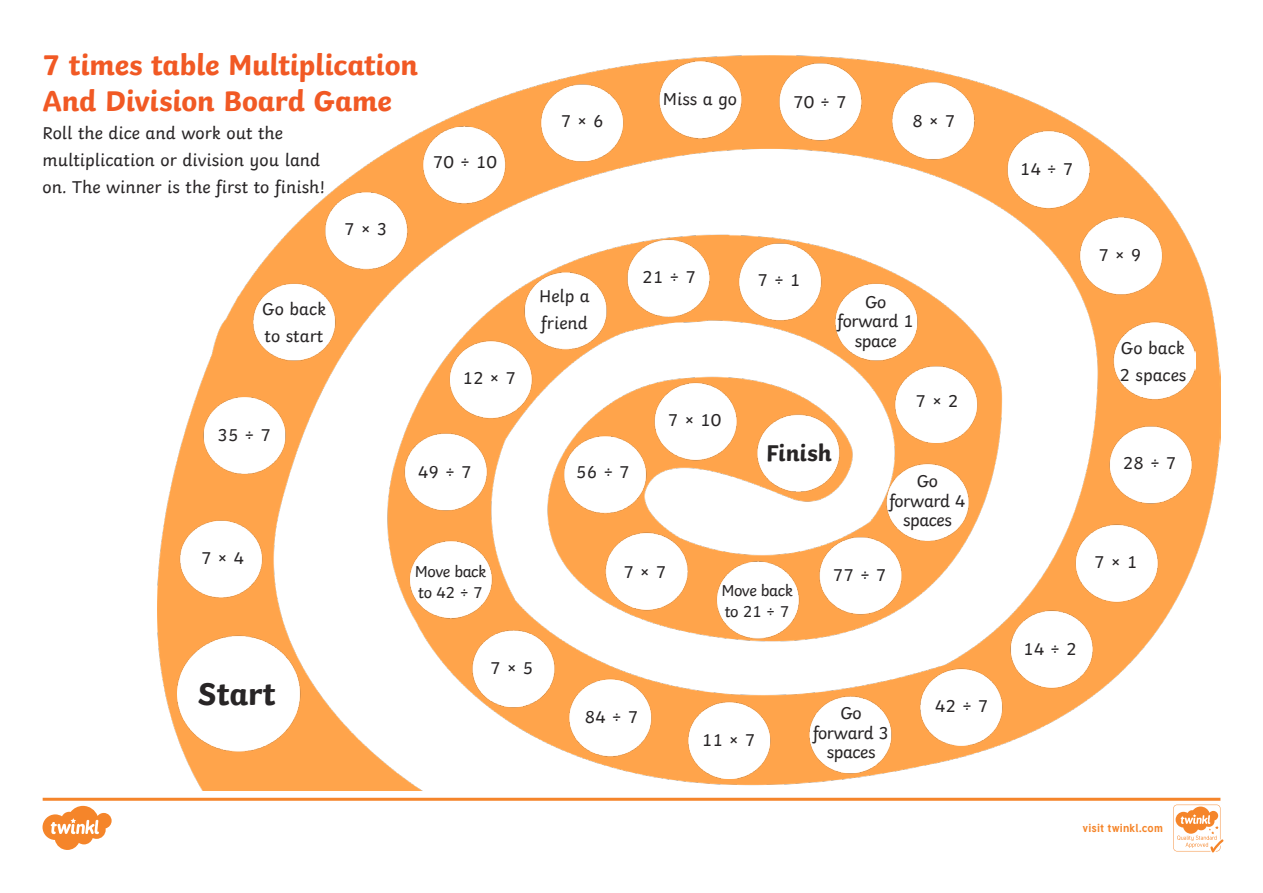
<style>
.page{position:relative;width:1263px;height:893px;background:#fff}
.page>*{position:absolute;margin:0;border:0;box-sizing:border-box;transform-origin:0 0}
.t1{font:700 33px "Twinkl";color:#282526}
.t2{font:700 30px/36px "Twinkl";letter-spacing:-.005em;color:#f15924}
.t3{font:700 24px "Twinkl";color:#282526}
.t4{font:18px/27px "Twinkl";color:#282526}
.t5{font:18px/19.5px "Twinkl";letter-spacing:-.02em;color:#282526;text-align:center}
.t6{font:16.5px/21px "Twinkl";letter-spacing:-.03em;color:#282526}
.t7{font:700 11.4px "Tuffy";letter-spacing:.015em;color:#f5852a}
</style>
<div class="page">
<img style="left:158px;top:55px;width:1062px;height:736px">
<img style="left:177px;top:62px;width:1018px;height:716px">
<svg style="left:43px;top:798px;width:1180px;height:54px"></svg>
<h2 class="t2" style="left:43px;top:44px;width:377px">7 times table Multiplication<br>And Division Board Game</h2>
<p class="t4" style="left:43px;top:118px;width:285px">Roll the dice and work out the multiplication or division you land on. The winner is the first to finish!</p>
<p class="t4" style="left:344px;top:214px;width:45px">7 × 3</p>
<p class="t4" style="left:433px;top:147px;width:66px">70 ÷ 10</p>
<p class="t4" style="left:262px;top:294px;width:65px">Go back to start</p>
<p class="t4" style="left:217px;top:420px;width:55px">35 ÷ 7</p>
<p class="t4" style="left:462px;top:362px;width:55px">12 × 7</p>
<p class="t4" style="left:201px;top:543px;width:45px">7 × 4</p>
<p class="t4" style="left:418px;top:457px;width:55px">49 ÷ 7</p>
<p class="t6" style="left:415px;top:560px;width:73px">Move back to 42 ÷ 7</p>
<p class="t4" style="left:663px;top:84px;width:76px">Miss a go</p>
<p class="t4" style="left:793px;top:87px;width:55px">70 ÷ 7</p>
<p class="t4" style="left:561px;top:105px;width:45px">7 × 6</p>
<p class="t4" style="left:912px;top:106px;width:45px">8 × 7</p>
<p class="t4" style="left:539px;top:281px;width:52px">Help a friend</p>
<p class="t4" style="left:642px;top:262px;width:55px">21 ÷ 7</p>
<p class="t4" style="left:757px;top:265px;width:45px">7 ÷ 1</p>
<p class="t5" style="left:838px;top:290px;width:78px">Go forward 1 space</p>
<p class="t4" style="left:576px;top:457px;width:55px">56 ÷ 7</p>
<p class="t4" style="left:668px;top:405px;width:55px">7 × 10</p>
<h3 class="t3" style="left:766px;top:433px;width:67px">Finish</h3>
<p class="t4" style="left:915px;top:386px;width:45px">7 × 2</p>
<p class="t5" style="left:889px;top:470px;width:78px">Go forward 4 spaces</p>
<p class="t4" style="left:623px;top:556px;width:45px">7 × 7</p>
<p class="t6" style="left:721px;top:579px;width:73px">Move back to 21 ÷ 7</p>
<p class="t4" style="left:833px;top:560px;width:55px">77 ÷ 7</p>
<h1 class="t1" style="left:198px;top:666px;width:79px">Start</h1>
<p class="t4" style="left:490px;top:653px;width:45px">7 × 5</p>
<p class="t4" style="left:585px;top:701px;width:55px">84 ÷ 7</p>
<p class="t4" style="left:702px;top:724px;width:55px">11 × 7</p>
<p class="t5" style="left:813px;top:702px;width:78px">Go forward 3 spaces</p>
<p class="t4" style="left:935px;top:690px;width:55px">42 ÷ 7</p>
<p class="t4" style="left:1020px;top:154px;width:55px">14 ÷ 7</p>
<p class="t4" style="left:1098px;top:240px;width:45px">7 × 9</p>
<p class="t4" style="left:1119px;top:333px;width:68px">Go back<br>2 spaces</p>
<p class="t4" style="left:1123px;top:448px;width:55px">28 ÷ 7</p>
<p class="t4" style="left:1094px;top:547px;width:45px">7 × 1</p>
<p class="t4" style="left:1023px;top:633px;width:55px">14 ÷ 2</p>
<p class="t7" style="left:1082px;top:819px;width:82px">visit twinkl.com</p>
</div>
